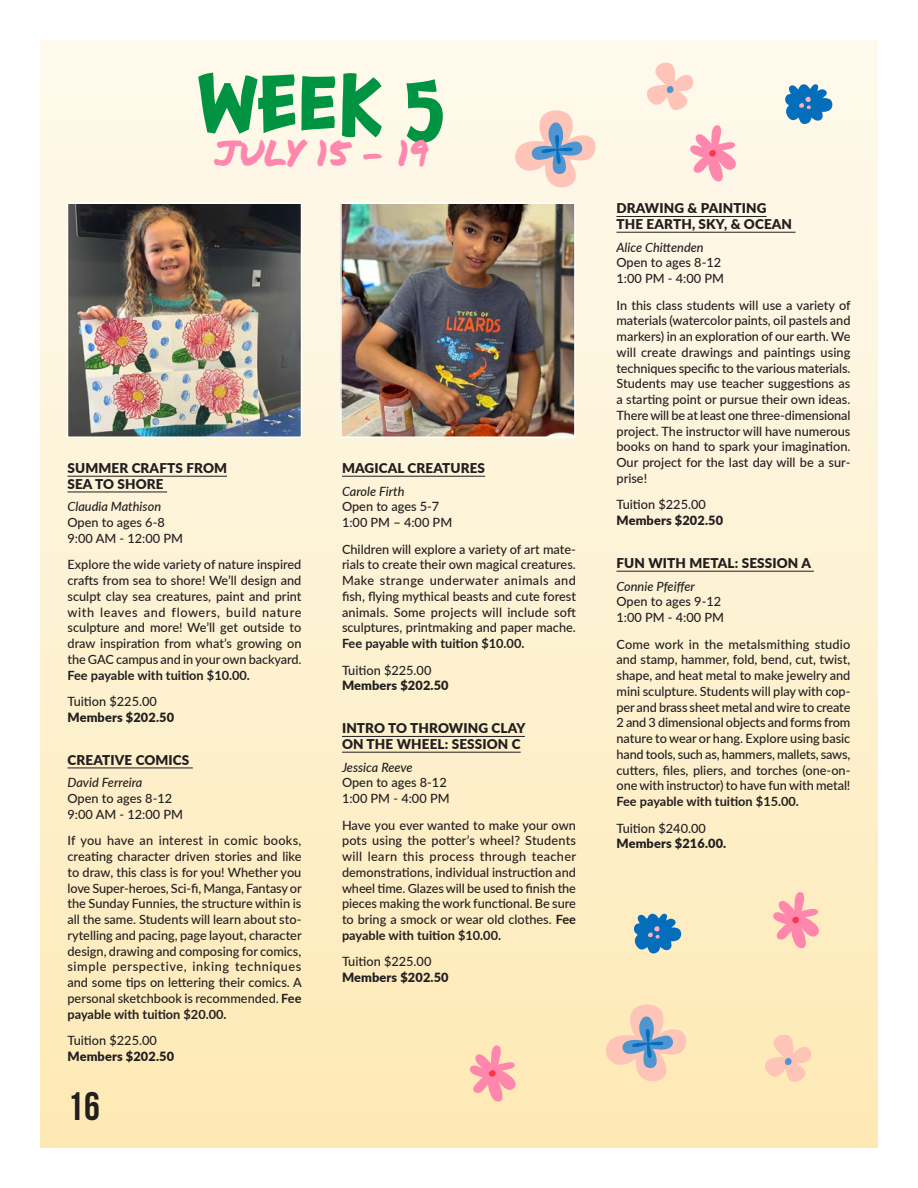
<style>
.page{position:relative;width:918px;height:1188px;background:#fff}
.page>*{position:absolute;margin:0;border:0;box-sizing:border-box;transform-origin:0 0}
.Week_24{font:700 78px "Chaloops";color:#009442}
.t1{font:700 39.75px "Bebas Neue";color:#231f20}
.Week_Dates_24{font:36px "Permanent Marker Pro";color:#ff87ad}
.Class_Title{font:900 13.5px/15.8px "Lato";letter-spacing:.01em;color:#231f20}
.Class_Description{font:500 12.75px/15.8px "Lato";color:#231f20;text-align:justify}
.Class_DayTime{font:500 12.75px "Lato";color:#231f20}
.Member_Price{font:900 12.75px "Lato";letter-spacing:.01em;color:#231f20}
.Class_Instructor{font:italic 500 12.75px "Lato";color:#231f20}
.s1{font-weight:700}
</style>
<div class="page">
<div style="left:40px;top:40px;width:838px;height:1108px;background:linear-gradient(to bottom,#fdfaef,#feeab6)"></div>
<hr style="left:342px;top:476px;width:143px;height:1px;background:#231f20">
<hr style="left:342px;top:736px;width:183px;height:1px;background:#231f20">
<hr style="left:342px;top:752px;width:179px;height:1px;background:#231f20">
<hr style="left:68px;top:476px;width:159px;height:1px;background:#231f20">
<hr style="left:68px;top:492px;width:99px;height:1px;background:#231f20">
<hr style="left:68px;top:768px;width:125px;height:1px;background:#231f20">
<hr style="left:616px;top:216px;width:151px;height:1px;background:#231f20">
<hr style="left:616px;top:232px;width:180px;height:1px;background:#231f20">
<hr style="left:616px;top:571px;width:198px;height:1px;background:#231f20">
<img style="left:343px;top:205px;width:230px;height:230px">
<div style="left:340px;top:202px;width:236px;height:236px;border:2px solid #fff"></div>
<img style="left:70px;top:205px;width:229px;height:230px">
<div style="left:67px;top:202px;width:235px;height:236px;border:2px solid #fff"></div>
<svg style="left:602px;top:1001px;width:88px;height:83px;background:#e3d1bc"></svg>
<svg style="left:645px;top:61px;width:50px;height:51px;background:#fbded1"></svg>
<svg style="left:772px;top:892px;width:52px;height:57px;background:#febeb7"></svg>
<svg style="left:632px;top:913px;width:49px;height:42px;background:#629cbc"></svg>
<svg style="left:688px;top:125px;width:53px;height:57px;background:#fec5cc"></svg>
<svg style="left:763px;top:1033px;width:50px;height:51px;background:#fbd7b8"></svg>
<svg style="left:468px;top:1045px;width:53px;height:57px;background:#febeb2"></svg>
<svg style="left:511px;top:107px;width:88px;height:83px;background:#e3d8d4"></svg>
<svg style="left:783px;top:83px;width:49px;height:42px;background:#62a0ca"></svg>
<p class="Week_24" style="left:199px;top:38px;width:248px">WEEK 5</p>
<p class="Week_Dates_24" style="left:215px;top:126px;width:215px">JULY 15 - 19</p>
<p class="Class_Title" style="left:68px;top:460px;width:161px">SUMMER CRAFTS FROM<br>SEA TO SHORE</p>
<p class="Class_Instructor" style="left:68px;top:498px;width:95px">Claudia Mathison</p>
<p class="Class_DayTime" style="left:68px;top:513px;width:99px">Open to ages 6-8</p>
<p class="Class_DayTime" style="left:68px;top:529px;width:117px">9:00 AM - 12:00 PM</p>
<p class="Class_Description" style="left:68px;top:556px;width:236px">Explore the wide variety of nature inspired crafts from sea to shore! We’ll design and sculpt clay sea creatures, paint and print with leaves and flowers, build nature sculpture and more! We’ll get outside to draw inspiration from what’s growing on the GAC campus and in your own backyard.<br><span class="s1">Fee payable with tuition $10.00.</span></p>
<p class="Class_Description" style="left:68px;top:693px;width:91px">Tuition $225.00</p>
<p class="Member_Price" style="left:68px;top:708px;width:108px">Members $202.50</p>
<p class="Class_Title" style="left:68px;top:751px;width:123px">CREATIVE COMICS</p>
<p class="Class_Instructor" style="left:68px;top:774px;width:76px">David Ferreira</p>
<p class="Class_DayTime" style="left:68px;top:789px;width:106px">Open to ages 8-12</p>
<p class="Class_DayTime" style="left:68px;top:805px;width:117px">9:00 AM - 12:00 PM</p>
<p class="Class_Description" style="left:68px;top:832px;width:236px">If you have an interest in comic books, creating character driven stories and like to draw, this class is for you! Whether you love Super-heroes, Sci-fi, Manga, Fantasy or the Sunday Funnies, the structure within is all the same. Students will learn about sto&shy;rytelling and pacing, page layout, character design, drawing and composing for comics, simple perspective, inking techniques and some tips on lettering their comics. A personal sketchbook is recommended. <span class="s1">Fee payable with tuition $20.00.</span></p>
<p class="Class_Description" style="left:68px;top:1032px;width:91px">Tuition $225.00</p>
<p class="Member_Price" style="left:68px;top:1047px;width:108px">Members $202.50</p>
<h2 class="t1" style="left:68px;top:1085px;width:34px">16</h2>
<p class="Class_Title" style="left:342px;top:460px;width:145px">MAGICAL CREATURES</p>
<p class="Class_Instructor" style="left:342px;top:482px;width:64px">Carole Firth</p>
<p class="Class_DayTime" style="left:342px;top:498px;width:99px">Open to ages 5-7</p>
<p class="Class_DayTime" style="left:342px;top:513px;width:112px">1:00 PM – 4:00 PM</p>
<p class="Class_Description" style="left:342px;top:541px;width:236px">Children will explore a variety of art mate&shy;rials to create their own magical creatures.<br>Make strange underwater animals and fish, flying mythical beasts and cute forest animals. Some projects will include soft sculptures, printmaking and paper mache.<br><span class="s1">Fee payable with tuition $10.00.</span></p>
<p class="Class_Description" style="left:342px;top:662px;width:91px">Tuition $225.00</p>
<p class="Member_Price" style="left:342px;top:676px;width:108px">Members $202.50</p>
<p class="Class_Title" style="left:342px;top:720px;width:185px">INTRO TO THROWING CLAY<br>ON THE WHEEL: SESSION C</p>
<p class="Class_Instructor" style="left:342px;top:758px;width:72px">Jessica Reeve</p>
<p class="Class_DayTime" style="left:342px;top:774px;width:106px">Open to ages 8-12</p>
<p class="Class_DayTime" style="left:342px;top:789px;width:109px">1:00 PM - 4:00 PM</p>
<p class="Class_Description" style="left:342px;top:817px;width:236px">Have you ever wanted to make your own pots using the potter’s wheel? Students will learn this process through teacher demonstrations, individual instruction and wheel time. Glazes will be used to finish the pieces making the work functional. Be sure to bring a smock or wear old clothes. <span class="s1">Fee payable with tuition $10.00.</span></p>
<p class="Class_Description" style="left:342px;top:953px;width:91px">Tuition $225.00</p>
<p class="Member_Price" style="left:342px;top:968px;width:108px">Members $202.50</p>
<p class="Class_Title" style="left:616px;top:200px;width:177px">DRAWING &amp; PAINTING<br>THE EARTH, SKY, &amp; OCEAN</p>
<p class="Class_Instructor" style="left:616px;top:238px;width:89px">Alice Chittenden</p>
<p class="Class_DayTime" style="left:616px;top:254px;width:106px">Open to ages 8-12</p>
<p class="Class_DayTime" style="left:616px;top:269px;width:109px">1:00 PM - 4:00 PM</p>
<p class="Class_Description" style="left:616px;top:297px;width:236px">In this class students will use a variety of materials (watercolor paints, oil pastels and markers) in an exploration of our earth. We will create drawings and paintings using techniques specific to the various materials.<br>Students may use teacher suggestions as a starting point or pursue their own ideas.<br>There will be at least one three-dimensional project. The instructor will have numerous books on hand to spark your imagination.<br>Our project for the last day will be a sur&shy;prise!</p>
<p class="Class_Description" style="left:616px;top:496px;width:91px">Tuition $225.00</p>
<p class="Member_Price" style="left:616px;top:511px;width:108px">Members $202.50</p>
<p class="Class_Title" style="left:616px;top:555px;width:196px">FUN WITH METAL: SESSION A</p>
<p class="Class_Instructor" style="left:616px;top:577px;width:80px">Connie Pfeiffer</p>
<p class="Class_DayTime" style="left:616px;top:593px;width:106px">Open to ages 9-12</p>
<p class="Class_DayTime" style="left:616px;top:608px;width:109px">1:00 PM - 4:00 PM</p>
<p class="Class_Description" style="left:616px;top:636px;width:236px">Come work in the metalsmithing studio and stamp, hammer, fold, bend, cut, twist, shape, and heat metal to make jewelry and mini sculpture. Students will play with cop&shy;per and brass sheet metal and wire to create 2 and 3 dimensional objects and forms from nature to wear or hang. Explore using basic hand tools, such as, hammers, mallets, saws, cutters, files, pliers, and torches (one-on&shy;one with instructor) to have fun with metal!<br><span class="s1">Fee payable with tuition $15.00.</span></p>
<p class="Class_Description" style="left:616px;top:820px;width:91px">Tuition $240.00</p>
<p class="Member_Price" style="left:616px;top:834px;width:111px">Members $216.00.</p>
</div>
